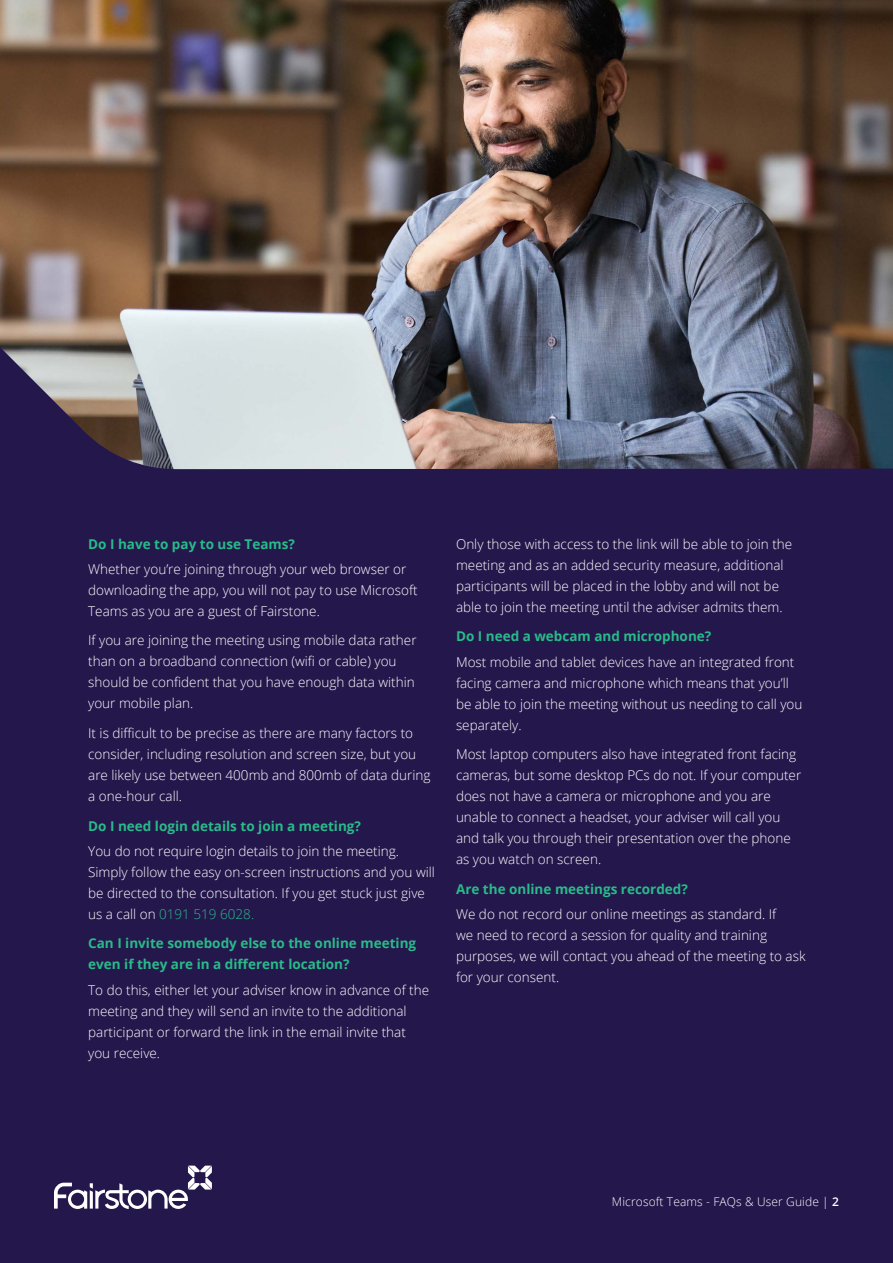
<style>
.page{position:relative;width:893px;height:1263px;background:#24174c}
.page>*{position:absolute;margin:0;border:0;box-sizing:border-box;transform-origin:0 0}
.t1{font:300 13.5px/21px "Open Sans";color:#fff}
.t2{font:700 13.5px/21px "Open Sans";color:#29bb89}
.t3{font:300 12px "Open Sans";letter-spacing:.01em;color:#fff}
.s1{color:#29bb89}
.s2{font-weight:600}
</style>
<div class="page">
<svg style="left:54px;top:1165px;width:158px;height:44px"></svg>
<img style="left:0;top:0;width:893px;height:469px">
<p class="t2" style="left:88px;top:533px;width:208px">Do I have to pay to use Teams?</p>
<p class="t1" style="left:88px;top:558px;width:331px">Whether you’re joining through your web browser or downloading the app, you will not pay to use Microsoft<br>Teams as you are a guest of Fairstone.</p>
<p class="t1" style="left:88px;top:630px;width:330px">If you are joining the meeting using mobile data rather than on a broadband connection (wifi or cable) you should be confident that you have enough data within your mobile plan.</p>
<p class="t1" style="left:88px;top:722px;width:344px">It is difficult to be precise as there are many factors to consider, including resolution and screen size, but you are likely use between 400mb and 800mb of data during a one-hour call.</p>
<p class="t2" style="left:88px;top:815px;width:274px">Do I need login details to join a meeting?</p>
<p class="t1" style="left:88px;top:840px;width:348px">You do not require login details to join the meeting.<br>Simply follow the easy on-screen instructions and you will be directed to the consultation. If you get stuck just give us a call on <span class="s1">0191 519 6028.</span></p>
<p class="t2" style="left:88px;top:932px;width:329px">Can I invite somebody else to the online meeting even if they are in a different location?</p>
<p class="t1" style="left:88px;top:979px;width:342px">To do this, either let your adviser know in advance of the meeting and they will send an invite to the additional participant or forward the link in the email invite that you receive.</p>
<p class="t1" style="left:456px;top:533px;width:338px">Only those with access to the link will be able to join the meeting and as an added security measure, additional participants will be placed in the lobby and will not be able to join the meeting until the adviser admits them.</p>
<p class="t2" style="left:456px;top:625px;width:257px">Do I need a webcam and microphone?</p>
<p class="t1" style="left:456px;top:651px;width:348px">Most mobile and tablet devices have an integrated front facing camera and microphone which means that you’ll be able to join the meeting without us needing to call you separately.</p>
<p class="t1" style="left:456px;top:743px;width:347px">Most laptop computers also have integrated front facing cameras, but some desktop PCs do not. If your computer does not have a camera or microphone and you are unable to connect a headset, your adviser will call you and talk you through their presentation over the phone as you watch on screen.</p>
<p class="t2" style="left:456px;top:878px;width:233px">Are the online meetings recorded?</p>
<p class="t1" style="left:456px;top:903px;width:351px">We do not record our online meetings as standard. If<br>we need to record a session for quality and training purposes, we will contact you ahead of the meeting to ask for your consent.</p>
<p class="t3" style="left:612px;top:1194px;width:229px">Microsoft Teams - FAQs &amp; User Guide | <span class="s2">2</span></p>
</div>
